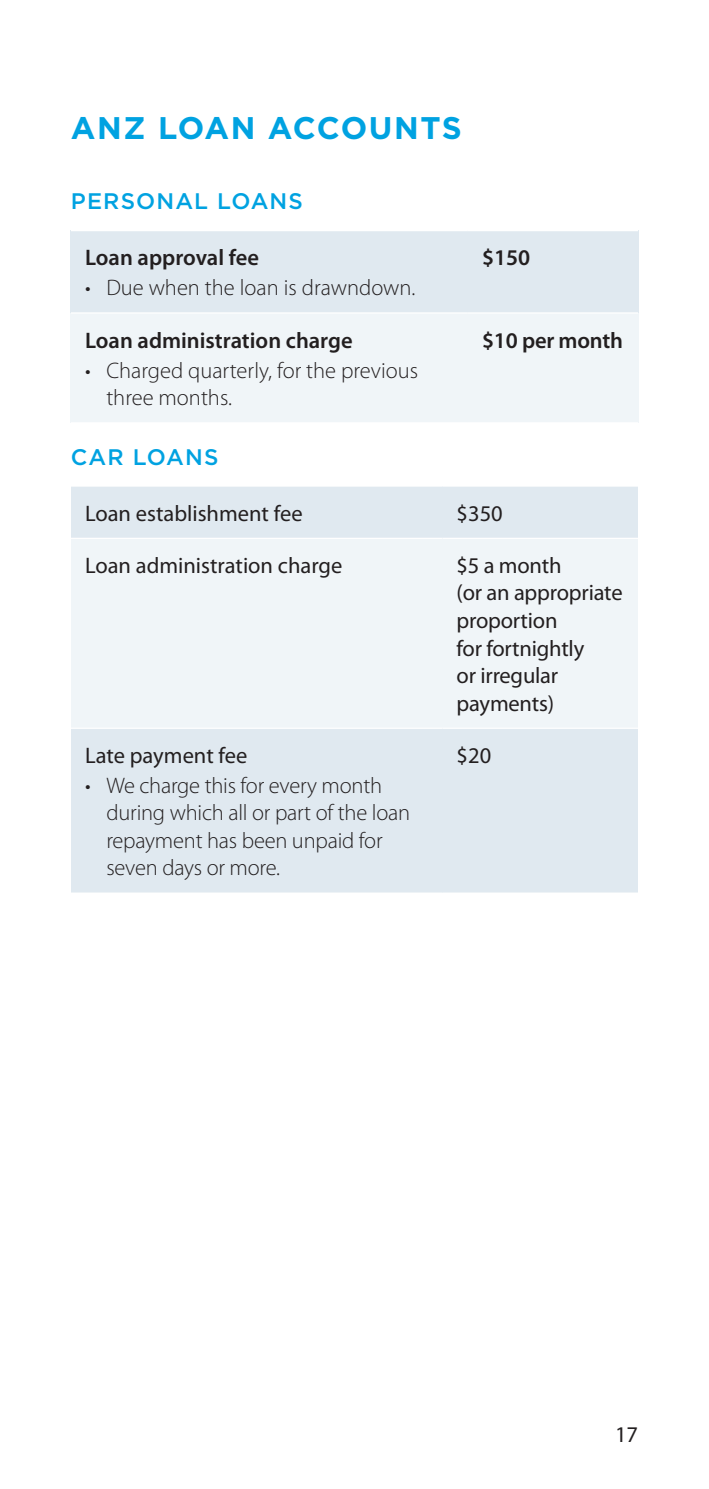
<style>
.page{position:relative;width:709px;height:1489px;background:#fff}
.page>*{position:absolute;margin:0;border:0;box-sizing:border-box;transform-origin:0 0}
.t1{font:700 31.25px "Gotham";letter-spacing:.045em;color:#00a2e1}
.t2{font:300 22.5px/27.5px "Myriad Pro";letter-spacing:-.01em;color:#231f20}
.t3{font:22.5px/27.5px "Myriad Pro";letter-spacing:-.01em;color:#231f20}
.t4{font:600 22.5px "Myriad Pro";color:#231f20}
.t5{font:500 22.5px "Gotham";letter-spacing:.05em;color:#00a2e1}
</style>
<div class="page">
<div style="left:71px;top:313px;width:397px;height:110px;background:#f0f5f8"></div>
<div style="left:468px;top:313px;width:170px;height:110px;background:#f0f5f8"></div>
<hr style="left:71px;top:422px;width:397px;height:1px;background:#fff">
<hr style="left:468px;top:422px;width:170px;height:1px;background:#fff">
<div style="left:71px;top:538px;width:371px;height:190px;background:#f0f5f8"></div>
<div style="left:442px;top:538px;width:196px;height:190px;background:#f0f5f8"></div>
<div style="left:71px;top:231px;width:397px;height:82px;background:#e0e9f0"></div>
<div style="left:468px;top:231px;width:170px;height:82px;background:#e0e9f0"></div>
<hr style="left:71px;top:312px;width:397px;height:1px;background:#fff">
<hr style="left:468px;top:312px;width:170px;height:1px;background:#fff">
<div style="left:71px;top:486px;width:371px;height:52px;background:#e0e9f0"></div>
<div style="left:442px;top:486px;width:196px;height:52px;background:#e0e9f0"></div>
<hr style="left:71px;top:537px;width:371px;height:2px;background:#fff">
<hr style="left:442px;top:537px;width:196px;height:2px;background:#fff">
<div style="left:71px;top:728px;width:371px;height:165px;background:#e0e9f0"></div>
<div style="left:442px;top:728px;width:196px;height:165px;background:#e0e9f0"></div>
<hr style="left:71px;top:892px;width:371px;height:1px;background:#fff">
<hr style="left:442px;top:892px;width:196px;height:1px;background:#fff">
<hr style="left:71px;top:727px;width:371px;height:2px;background:#fff">
<hr style="left:442px;top:727px;width:196px;height:2px;background:#fff">
<h2 class="t1" style="left:71px;top:110px;width:392px">ANZ LOAN ACCOUNTS</h2>
<h3 class="t5" style="left:71px;top:189px;width:233px">PERSONAL LOANS</h3>
<h4 class="t4" style="left:85px;top:243px;width:175px">Loan approval fee</h4>
<p class="t2" style="left:85px;top:274px;width:332px">• Due when the loan is drawndown.</p>
<p class="t4" style="left:482px;top:243px;width:50px">$150</p>
<h4 class="t4" style="left:85px;top:326px;width:269px">Loan administration charge</h4>
<p class="t4" style="left:482px;top:326px;width:142px">$10 per month</p>
<p class="t2" style="left:106px;top:356px;width:313px;text-indent:-21px">• Charged quarterly, for the previous three months.</p>
<h3 class="t5" style="left:71px;top:444px;width:149px">CAR LOANS</h3>
<p class="t3" style="left:85px;top:499px;width:219px">Loan establishment fee</p>
<p class="t3" style="left:456px;top:499px;width:48px">$350</p>
<p class="t3" style="left:85px;top:551px;width:259px">Loan administration charge</p>
<p class="t3" style="left:456px;top:551px;width:167px">$5 a month<br>(or an appropriate proportion<br>for fortnightly<br>or irregular payments)</p>
<p class="t3" style="left:85px;top:741px;width:164px">Late payment fee</p>
<p class="t2" style="left:106px;top:771px;width:305px;text-indent:-21px">• We charge this for every month during which all or part of the loan repayment has been unpaid for seven days or more.</p>
<p class="t3" style="left:456px;top:741px;width:36px">$20</p>
<p class="t3" style="left:615px;top:1420px;width:25px">17</p>
</div>
